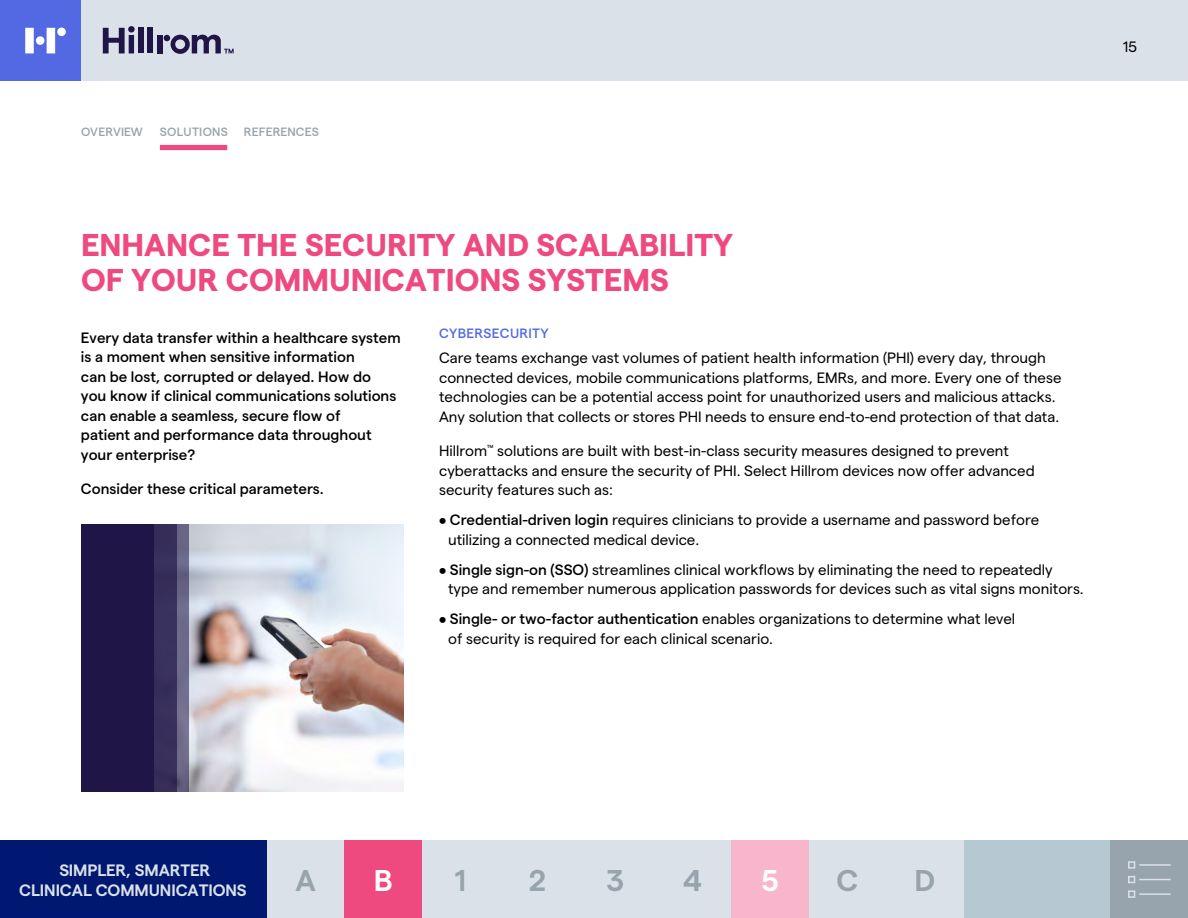
<style>
.page{position:relative;width:1188px;height:918px;background:#fff}
.page>*{position:absolute;margin:0;border:0;box-sizing:border-box;transform-origin:0 0}
.t1{font:700 31.5px/34.5px "Matter";color:#ee4a80}
.t2{font:600 30px "Matter";color:#97a3ad}
.t3{font:600 30px "Matter";color:#fff}
.t4{font:600 16.5px/19.8px "Matter";letter-spacing:-.005em;color:#dae1e8;text-align:center}
.t5{font:15px/19.5px "Matter";color:#000}
.t6{font:500 15px/19.5px "Matter";color:#000}
.t7{font:500 13.5px "Matter";letter-spacing:.025em;color:#5369e4}
.t8{font:500 12px "Matter";letter-spacing:.01em;color:#97a3ad}
.s1{font-weight:500}
</style>
<div class="page">
<div style="left:0;top:0;width:1188px;height:81px;background:#dae1e8"></div>
<div style="left:0;top:0;width:81px;height:81px;background:#5369e4"></div>
<svg style="left:25px;top:28px;width:9px;height:25px"></svg>
<svg style="left:47px;top:28px;width:8px;height:25px"></svg>
<div style="left:57px;top:28px;width:9px;height:8px;background:#fff;border-radius:50%"></div>
<div style="left:138px;top:27px;width:6px;height:26px;background:#201547"></div>
<div style="left:148px;top:27px;width:5px;height:26px;background:#201547"></div>
<div style="left:157px;top:35px;width:5px;height:18px;background:#201547"></div>
<svg style="left:103px;top:26px;width:32px;height:27px"></svg>
<div style="left:36px;top:36px;width:8px;height:9px;background:#fff;border-radius:50%"></div>
<svg style="left:164px;top:35px;width:70px;height:19px"></svg>
<div style="left:160px;top:145px;width:67px;height:5px;background:#ee4a80"></div>
<div style="left:964px;top:840px;width:224px;height:78px;background:#b6c8d2"></div>
<div style="left:1111px;top:840px;width:77px;height:78px;background:#97a3ad"></div>
<div style="left:1128px;top:876px;width:7px;height:7px;border:2px solid #dae1e8"></div>
<hr style="left:1139px;top:879px;width:32px;height:1px;background:#dae1e8">
<div style="left:1128px;top:890px;width:7px;height:8px;border:2px solid #dae1e8"></div>
<hr style="left:1139px;top:893px;width:32px;height:2px;background:#dae1e8">
<div style="left:499px;top:840px;width:78px;height:78px;background:#dae1e8"></div>
<div style="left:0;top:840px;width:267px;height:78px;background:#001871"></div>
<div style="left:267px;top:840px;width:77px;height:78px;background:#dae1e8"></div>
<div style="left:344px;top:840px;width:78px;height:78px;background:#ee4a80"></div>
<div style="left:422px;top:840px;width:77px;height:78px;background:#dae1e8"></div>
<div style="left:577px;top:840px;width:77px;height:78px;background:#dae1e8"></div>
<div style="left:654px;top:840px;width:77px;height:78px;background:#dae1e8"></div>
<div style="left:731px;top:840px;width:78px;height:78px;background:#f8b6cc"></div>
<div style="left:809px;top:840px;width:77px;height:78px;background:#dae1e8"></div>
<div style="left:886px;top:840px;width:78px;height:78px;background:#dae1e8"></div>
<div style="left:1128px;top:861px;width:7px;height:8px;border:2px solid #dae1e8"></div>
<hr style="left:1139px;top:864px;width:32px;height:2px;background:#dae1e8">
<img style="left:189px;top:524px;width:214px;height:268px">
<div style="left:81px;top:524px;width:73px;height:268px;background:#201547"></div>
<div style="left:154px;top:524px;width:23px;height:268px;background:#382f5c"></div>
<svg style="left:177px;top:524px;width:12px;height:268px;background:#6c6888"></svg>
<p class="t8" style="left:81px;top:123px;width:63px">OVERVIEW</p>
<p class="t8" style="left:160px;top:123px;width:70px">SOLUTIONS</p>
<p class="t8" style="left:244px;top:123px;width:76px">REFERENCES</p>
<h1 class="t1" style="left:81px;top:225px;width:654px">ENHANCE THE SECURITY AND SCALABILITY<br>OF YOUR COMMUNICATIONS SYSTEMS</h1>
<p class="t7" style="left:439px;top:323px;width:111px">CYBERSECURITY</p>
<p class="t5" style="left:439px;top:347px;width:624px">Care teams exchange vast volumes of patient health information (PHI) every day, through connected devices, mobile communications platforms, EMRs, and more. Every one of these technologies can be a potential access point for unauthorized users and malicious attacks.<br>Any solution that collects or stores PHI needs to ensure end-to-end protection of that data.</p>
<p class="t5" style="left:439px;top:440px;width:597px">Hillrom<sup>™</sup> solutions are built with best-in-class security measures designed to prevent cyberattacks and ensure the security of PHI. Select Hillrom devices now offer advanced security features such as:</p>
<p class="t5" style="left:448px;top:509px;width:593px;text-indent:-9px"><span class="s1">• Credential-driven login</span> requires clinicians to provide a username and password before utilizing a connected medical device.</p>
<p class="t5" style="left:448px;top:559px;width:637px;text-indent:-9px"><span class="s1">• Single sign-on (SSO)</span> streamlines clinical workflows by eliminating the need to repeatedly type and remember numerous application passwords for devices such as vital signs monitors.</p>
<p class="t5" style="left:448px;top:608px;width:569px;text-indent:-9px"><span class="s1">• Single- or two-factor authentication</span> enables organizations to determine what level of security is required for each clinical scenario.</p>
<p class="t6" style="left:81px;top:326px;width:321px">Every data transfer within a healthcare system is a moment when sensitive information<br>can be lost, corrupted or delayed. How do<br>you know if clinical communications solutions can enable a seamless, secure flow of<br>patient and performance data throughout your enterprise?</p>
<p class="t6" style="left:81px;top:478px;width:244px">Consider these critical parameters.</p>
<p class="t5" style="left:1123px;top:35px;width:15px">15</p>
<p class="t4" style="left:19px;top:859px;width:229px">SIMPLER, SMARTER<br>CLINICAL COMMUNICATIONS</p>
<h2 class="t2" style="left:296px;top:859px;width:22px">A</h2>
<h2 class="t3" style="left:374px;top:859px;width:20px">B</h2>
<h2 class="t2" style="left:455px;top:859px;width:13px">1</h2>
<h2 class="t2" style="left:529px;top:859px;width:19px">2</h2>
<h2 class="t2" style="left:607px;top:859px;width:19px">3</h2>
<h2 class="t2" style="left:683px;top:859px;width:20px">4</h2>
<h2 class="t3" style="left:761px;top:859px;width:19px">5</h2>
<h2 class="t2" style="left:837px;top:859px;width:23px">C</h2>
<h2 class="t2" style="left:915px;top:859px;width:22px">D</h2>
</div>
